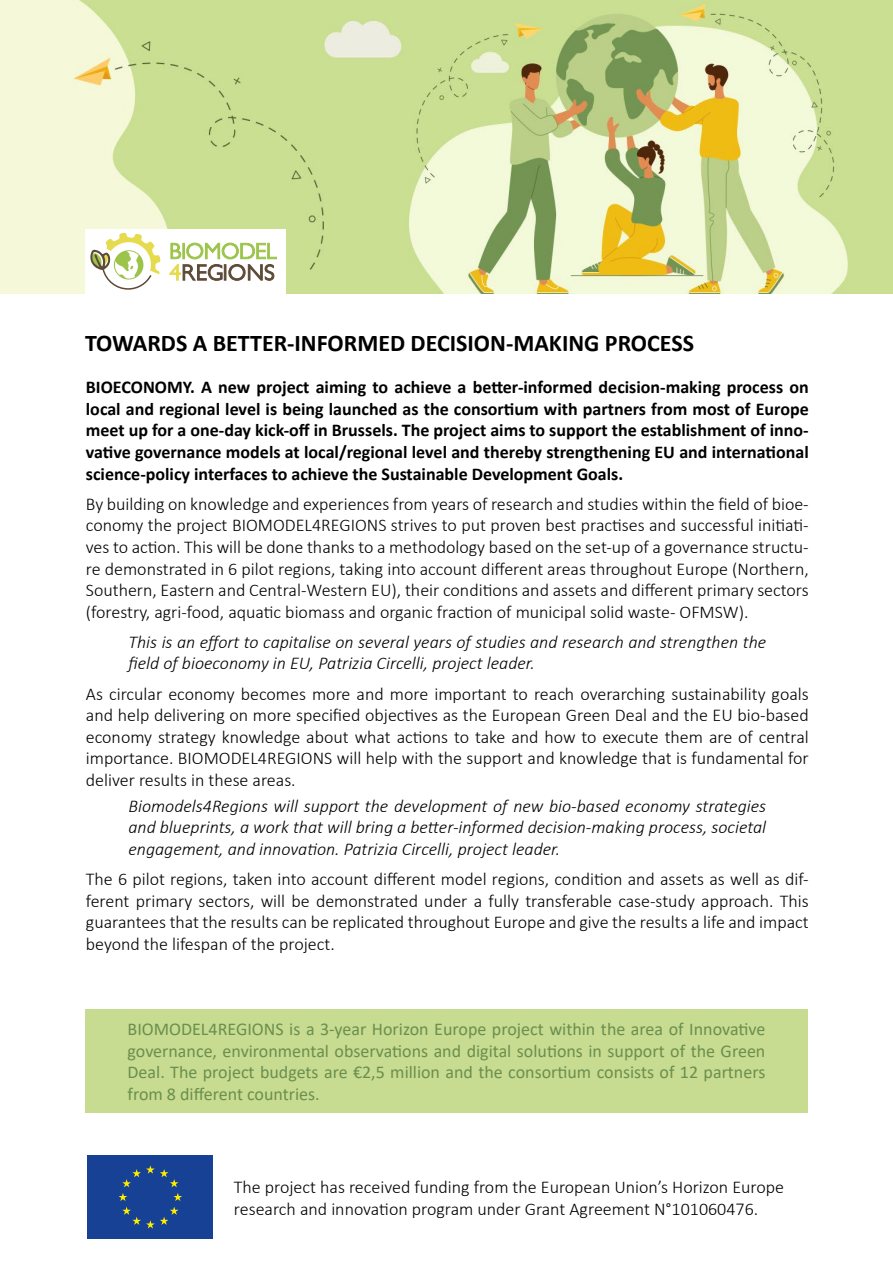
<style>
.page{position:relative;width:893px;height:1263px;background:#fff}
.page>*{position:absolute;margin:0;border:0;box-sizing:border-box;transform-origin:0 0}
.t1{font:700 24px "Calibri";color:#000}
.t2{font:300 18px/21.6px "Calibri";color:#000;text-align:justify}
.t3{font:700 18px/21.6px "Calibri";color:#000;text-align:justify}
.t4{font:italic 300 18px/21.6px "Calibri";color:#000}
.t5{font:18px/21.6px "Calibri";color:#6b8f4e;text-align:justify}
</style>
<div class="page">
<img style="left:0;top:0;width:893px;height:294px">
<div style="left:88px;top:1155px;width:125px;height:84px;background:#164194"></div>
<svg style="left:119px;top:1193px;width:63px;height:35px"></svg>
<svg style="left:122px;top:1165px;width:57px;height:22px"></svg>
<div style="left:85px;top:1009px;width:723px;height:104px;background:#c7db91"></div>
<div style="left:85px;top:229px;width:201px;height:65px;background:#fff"></div>
<svg style="left:169px;top:243px;width:108px;height:38px"></svg>
<svg style="left:90px;top:233px;width:71px;height:57px"></svg>
<h1 class="t1" style="left:85px;top:326px;width:610px">TOWARDS A BETTER-INFORMED DECISION-MAKING PROCESS</h1>
<p class="t3" style="left:86px;top:376px;width:724px">BIOECONOMY. A new project aiming to achieve a better-informed decision-making process on local and regional level is being launched as the consortium with partners from most of Europe meet up for a one-day kick-off in Brussels. The project aims to support the establishment of inno&shy;vative governance models at local/regional level and thereby strengthening EU and international science-policy interfaces to achieve the Sustainable Development Goals.</p>
<p class="t2" style="left:86px;top:493px;width:724px">By building on knowledge and experiences from years of research and studies within the field of bioe&shy;conomy the project BIOMODEL4REGIONS strives to put proven best practises and successful initiati&shy;ves to action. This will be done thanks to a methodology based on the set-up of a governance structu&shy;re demonstrated in 6 pilot regions, taking into account different areas throughout Europe (Northern, Southern, Eastern and Central-Western EU), their conditions and assets and different primary sectors (forestry, agri-food, aquatic biomass and organic fraction of municipal solid waste- OFMSW).</p>
<p class="t4" style="left:128px;top:631px;width:639px">This is an effort to capitalise on several years of studies and research and strengthen the field of bioeconomy in EU, Patrizia Circelli, project leader.</p>
<p class="t2" style="left:86px;top:683px;width:724px">As circular economy becomes more and more important to reach overarching sustainability goals and help delivering on more specified objectives as the European Green Deal and the EU bio-based economy strategy knowledge about what actions to take and how to execute them are of central importance. BIOMODEL4REGIONS will help with the support and knowledge that is fundamental for deliver results in these areas.</p>
<p class="t4" style="left:128px;top:795px;width:639px;text-align:justify">Biomodels4Regions will support the development of new bio-based economy strategies and blueprints, a work that will bring a better-informed decision-making process, societal engagement, and innovation. Patrizia Circelli, project leader.</p>
<p class="t2" style="left:86px;top:868px;width:724px">The 6 pilot regions, taken into account different model regions, condition and assets as well as dif&shy;ferent primary sectors, will be demonstrated under a fully transferable case-study approach. This guarantees that the results can be replicated throughout Europe and give the results a life and impact beyond the lifespan of the project.</p>
<p class="t5" style="left:128px;top:1018px;width:639px">BIOMODEL4REGIONS is a 3-year Horizon Europe project within the area of Innovative governance, environmental observations and digital solutions in support of the Green Deal. The project budgets are €2,5 million and the consortium consists of 12 partners from 8 different countries.</p>
<p class="t2" style="left:234px;top:1176px;width:552px">The project has received funding from the European Union’s Horizon Europe research and innovation program under Grant Agreement N°101060476.</p>
</div>
